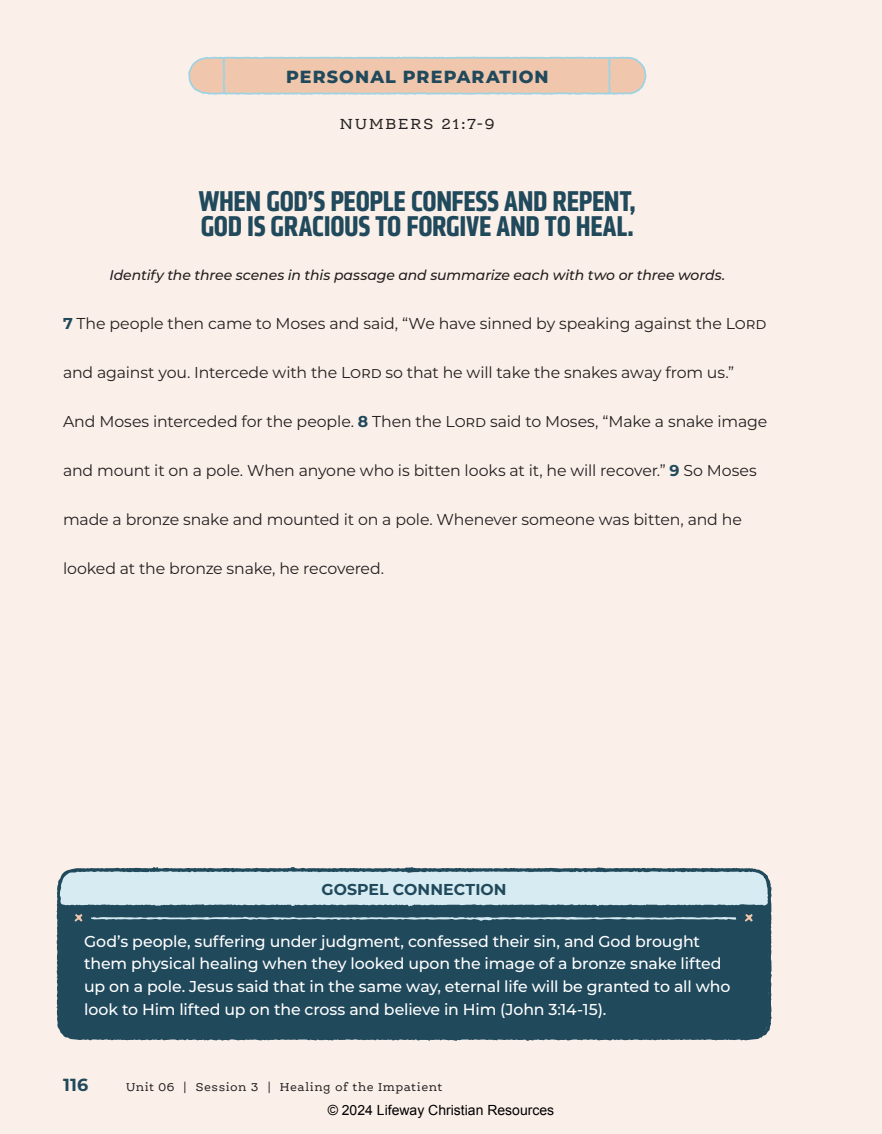
<style>
.page{position:relative;width:882px;height:1134px;background:#fbf0e9}
.page>*{position:absolute;margin:0;border:0;box-sizing:border-box;transform-origin:0 0}
.t1{font:700 29.75px/24.5px "Klavika Condensed";letter-spacing:-.01em;color:#20495c}
.t2{font:800 17.5px "Montserrat";letter-spacing:.065em;color:#20495c}
.t3{font:700 17.5px "Montserrat";color:#20495c}
.t4{font:15.75px "Montserrat";letter-spacing:-.01em;color:#231f20}
.t5{font:500 15.75px/22.8px "Montserrat";letter-spacing:-.01em;color:#fff}
.t6{font:700 15.75px "Montserrat";letter-spacing:.005em;color:#20495c}
.t7{font:15.75px "Ernestine Pro";letter-spacing:.12em;color:#231f20}
.t8{font:italic 500 14px "Montserrat";letter-spacing:-.005em;color:#231f20}
.t9{font:14px "Arial";color:#000}
.t10{font:12.25px "Ernestine Pro";letter-spacing:.04em;color:#231f20}
.s1{font-weight:700;color:#20495c}
</style>
<div class="page">
<svg style="left:188px;top:56px;width:459px;height:39px"></svg>
<svg style="left:189px;top:57px;width:457px;height:37px;background:#e8c7b2"></svg>
<svg style="left:56px;top:867px;width:716px;height:174px;background:#476b7b"></svg>
<svg style="left:91px;top:916px;width:645px;height:5px;background:#648594"></svg>
<svg style="left:75px;top:914px;width:7px;height:8px"></svg>
<svg style="left:745px;top:914px;width:8px;height:8px"></svg>
<p class="t2" style="left:286px;top:64px;width:264px">PERSONAL PREPARATION</p>
<p class="t7" style="left:340px;top:114px;width:157px">NUMBERS 21:7-9</p>
<h1 class="t1" style="left:199px;top:189px;width:439px">WHEN GOD’S PEOPLE CONFESS AND REPENT,<br>GOD IS GRACIOUS TO FORGIVE AND TO HEAL.</h1>
<p class="t8" style="left:110px;top:266px;width:617px">Identify the three scenes in this passage and summarize each with two or three words.</p>
<p class="t4" style="left:63px;top:313px;width:705px"><span class="s1">7</span> The people then came to Moses and said, “We have sinned by speaking against the Lord</p>
<p class="t4" style="left:63px;top:362px;width:673px">and against you. Intercede with the Lord so that he will take the snakes away from us.”</p>
<p class="t4" style="left:63px;top:411px;width:706px">And Moses interceded for the people. <span class="s1">8</span> Then the Lord said to Moses, “Make a snake image</p>
<p class="t4" style="left:63px;top:460px;width:695px">and mount it on a pole. When anyone who is bitten looks at it, he will recover.” <span class="s1">9</span> So Moses</p>
<p class="t4" style="left:63px;top:509px;width:680px">made a bronze snake and mounted it on a pole. Whenever someone was bitten, and he</p>
<p class="t4" style="left:63px;top:558px;width:323px">looked at the bronze snake, he recovered.</p>
<p class="t6" style="left:322px;top:878px;width:186px">GOSPEL CONNECTION</p>
<p class="t5" style="left:84px;top:929px;width:648px">God’s people, suffering under judgment, confessed their sin, and God brought them physical healing when they looked upon the image of a bronze snake lifted up on a pole. Jesus said that in the same way, eternal life will be granted to all who look to Him lifted up on the cross and believe in Him (John 3:14-15).</p>
<p class="t3" style="left:63px;top:1072px;width:27px">116</p>
<p class="t10" style="left:126px;top:1080px;width:318px">Unit 06 | Session 3 | Healing of the Impatient</p>
<p class="t9" style="left:328px;top:1101px;width:228px">© 2024 Lifeway Christian Resources</p>
</div>
